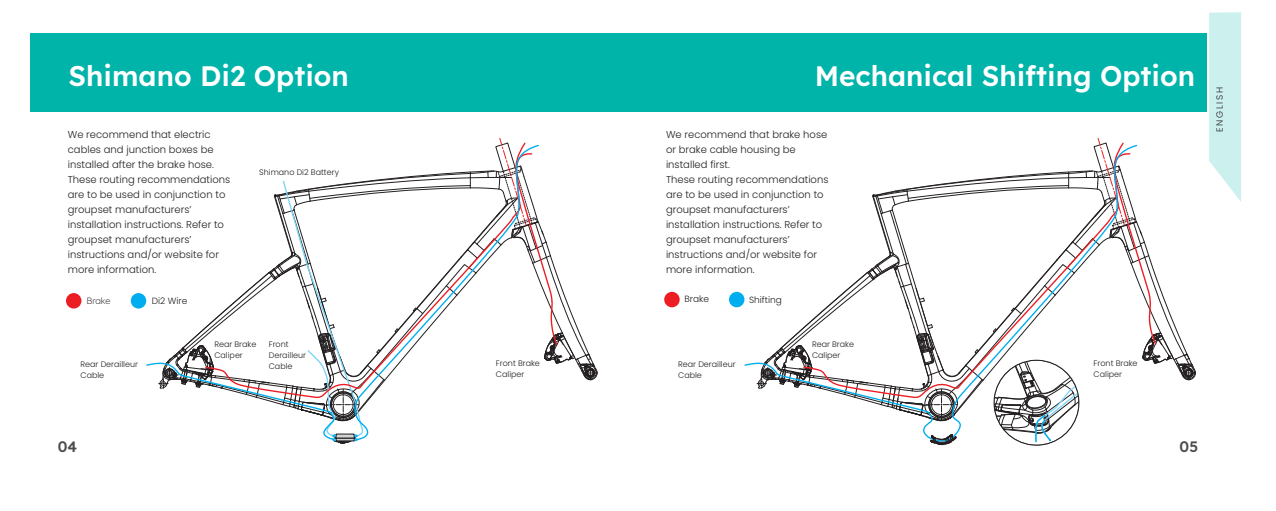
<style>
.page{position:relative;width:1276px;height:511px;background:#fff}
.page>*{position:absolute;margin:0;border:0;box-sizing:border-box;transform-origin:0 0}
.t1{font:600 28px "Lexend";color:#fff}
.t2{font:600 15px "Lexend";color:#4d4d4f}
.t3{font:300 10px/15px "Poppins";color:#231f20}
.t4{font:300 9px "Poppins";color:#231f20}
.t5{font:300 9px "Poppins";letter-spacing:.2em;color:#231f20}
.t6{font:300 9px "Lexend";letter-spacing:-.01em;color:#231f20}
.t7{font:300 8px/11px "Poppins";color:#231f20}
</style>
<div class="page">
<div style="left:637px;top:33px;width:569px;height:78px;background:#00b4aa"></div>
<svg style="left:1209px;top:12px;width:32px;height:190px;background:#d1f1ef"></svg>
<div style="left:30px;top:33px;width:607px;height:78px;background:#00b4aa"></div>
<div style="left:66px;top:293px;width:15px;height:15px;background:#ed1d24;border-radius:50%"></div>
<div style="left:131px;top:293px;width:15px;height:15px;background:#00aeef;border-radius:50%"></div>
<svg style="left:159px;top:138px;width:439px;height:306px"></svg>
<div style="left:664px;top:291px;width:15px;height:16px;background:#ed1d24;border-radius:50%"></div>
<div style="left:729px;top:291px;width:15px;height:16px;background:#00aeef;border-radius:50%"></div>
<svg style="left:757px;top:138px;width:439px;height:307px"></svg>
<h1 class="t1" style="left:69px;top:55px;width:282px">Shimano Di2 Option</h1>
<h1 class="t1" style="left:814px;top:55px;width:382px">Mechanical Shifting Option</h1>
<p class="t3" style="left:68px;top:127px;width:164px">We recommend that electric cables and junction boxes be installed after the brake hose.<br>These routing recommendations are to be used in conjunction to groupset manufacturers’ installation instructions. Refer to groupset manufacturers’ instructions and/or website for more information.</p>
<p class="t6" style="left:87px;top:294px;width:25px">Brake</p>
<p class="t4" style="left:152px;top:295px;width:37px">Di2 Wire</p>
<p class="t7" style="left:259px;top:166px;width:81px">Shimano Di2 Battery</p>
<p class="t7" style="left:80px;top:358px;width:59px">Rear Derailleur<br>Cable</p>
<p class="t7" style="left:214px;top:339px;width:44px">Rear Brake<br>Caliper</p>
<p class="t7" style="left:269px;top:338px;width:39px">Front<br>Derailleur<br>Cable</p>
<p class="t3" style="left:666px;top:127px;width:164px">We recommend that brake hose or brake cable housing be installed first.<br>These routing recommendations are to be used in conjunction to groupset manufacturers’ installation instructions. Refer to groupset manufacturers’ instructions and/or website for more information.</p>
<p class="t4" style="left:684px;top:294px;width:26px">Brake</p>
<p class="t4" style="left:749px;top:294px;width:34px">Shifting</p>
<p class="t7" style="left:496px;top:357px;width:45px">Front Brake<br>Caliper</p>
<p class="t7" style="left:678px;top:358px;width:59px">Rear Derailleur<br>Cable</p>
<p class="t7" style="left:812px;top:339px;width:44px">Rear Brake<br>Caliper</p>
<p class="t7" style="left:1093px;top:357px;width:45px">Front Brake<br>Caliper</p>
<p class="t5" style="left:1214px;top:132px;width:47px;rotate:-90deg">ENGLISH</p>
<h2 class="t2" style="left:58px;top:435px;width:21px">04</h2>
<h2 class="t2" style="left:1179px;top:435px;width:20px">05</h2>
</div>
